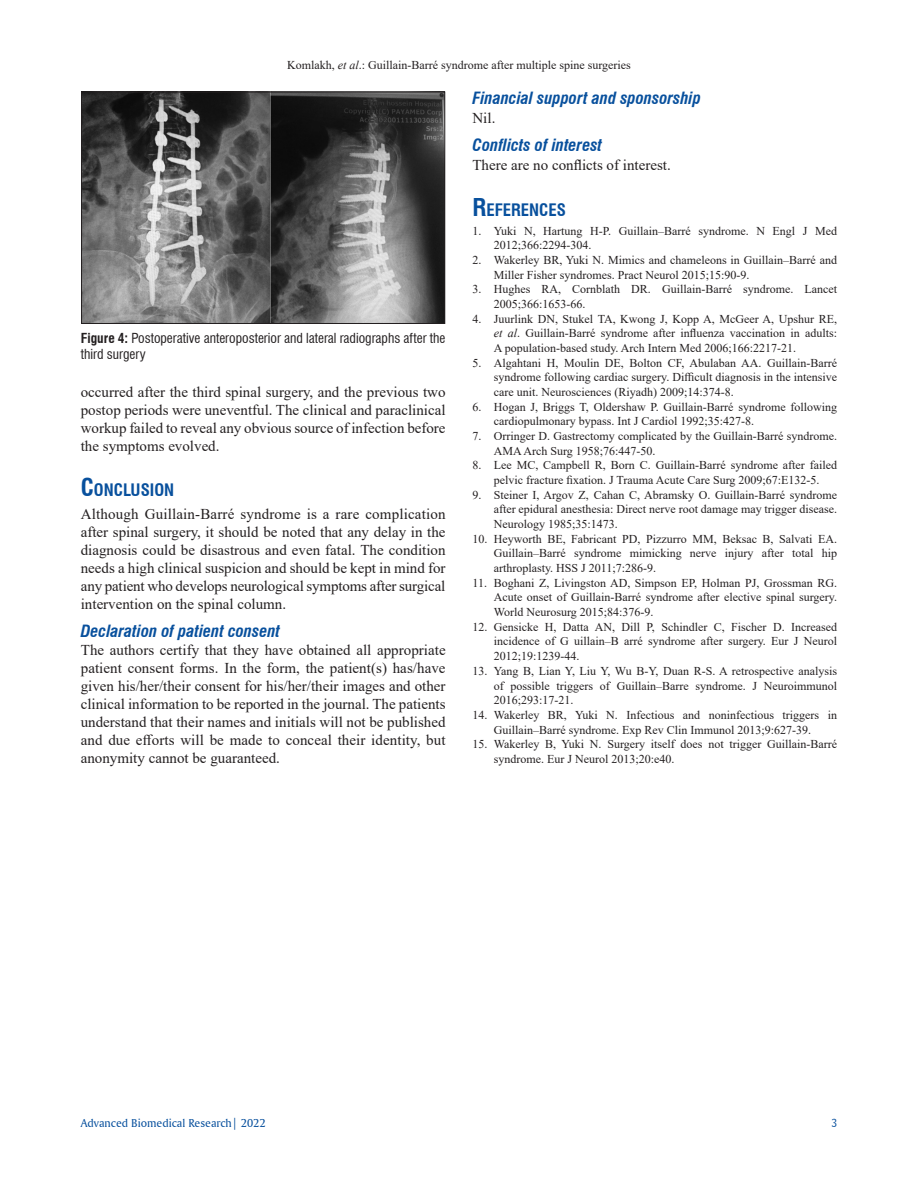
<style>
.page{position:relative;width:918px;height:1188px;background:#fff}
.page>*{position:absolute;margin:0;border:0;box-sizing:border-box;transform-origin:0 0}
.t1{font:700 condensed 16.8px "Swiss 721 BT";color:#08509d}
.t2{font:italic 700 condensed 16.5px "Swiss 721 BT";color:#08509d}
.TX{font:15px/18px "Times New Roman";color:#231f20;text-align:justify}
.FGC{font:condensed 13.5px/16.2px "Swiss 721 BT";color:#231f20}
.REF{font:12px/14.7px "Times New Roman";color:#231f20;text-align:justify}
.t3{font:12px "Amerigo BT Roman A";color:#08509d}
.t4{font:12px "Bell Centennial BT Address";color:#08509d}
.s1{font-style:italic}
.s2{font-weight:700}
.s3{font-size:24px}
</style>
<div class="page">
<img style="left:83px;top:94px;width:360px;height:228px">
<div style="left:81px;top:92px;width:364px;height:232px;border:1px solid #231f20"></div>
<p class="REF" style="left:287px;top:57px;width:345px">Komlakh, <span class="s1">et al</span>.: Guillain‑Barré syndrome after multiple spine surgeries</p>
<p class="FGC" style="left:81px;top:330px;width:366px"><span class="s2">Figure 4:</span> Postoperative anteroposterior and lateral radiographs after the third surgery</p>
<p class="TX" style="left:81px;top:382px;width:366px">occurred after the third spinal surgery, and the previous two postop periods were uneventful. The clinical and paraclinical workup failed to reveal any obvious source of infection before the symptoms evolved.</p>
<h1 class="t1" style="left:81px;top:480px;width:95px"><span class="s3">C</span>ONCLUSION</h1>
<p class="TX" style="left:81px;top:504px;width:366px">Although Guillain‑Barré syndrome is a rare complication after spinal surgery, it should be noted that any delay in the diagnosis could be disastrous and even fatal. The condition needs a high clinical suspicion and should be kept in mind for any patient who develops neurological symptoms after surgical intervention on the spinal column.</p>
<h2 class="t2" style="left:81px;top:621px;width:201px">Declaration of patient consent</h2>
<p class="TX" style="left:81px;top:640px;width:366px">The authors certify that they have obtained all appropriate patient consent forms. In the form, the patient(s) has/have given his/her/their consent for his/her/their images and other clinical information to be reported in the journal. The patients understand that their names and initials will not be published and due efforts will be made to conceal their identity, but anonymity cannot be guaranteed.</p>
<h2 class="t2" style="left:472px;top:88px;width:230px">Financial support and sponsorship</h2>
<p class="TX" style="left:472px;top:108px;width:24px">Nil.</p>
<h2 class="t2" style="left:472px;top:135px;width:131px">Conflicts of interest</h2>
<p class="TX" style="left:472px;top:155px;width:200px">There are no conflicts of interest.</p>
<h1 class="t1" style="left:472px;top:199px;width:95px"><span class="s3">R</span>EFERENCES</h1>
<p class="REF" style="left:494px;top:223px;width:345px;text-indent:-21px">1. Yuki N, Hartung H‑P. Guillain–Barré syndrome. N Engl J Med<br>2012;366:2294‑304.</p>
<p class="REF" style="left:494px;top:252px;width:345px;text-indent:-21px">2. Wakerley BR, Yuki N. Mimics and chameleons in Guillain–Barré and<br>Miller Fisher syndromes. Pract Neurol 2015;15:90‑9.</p>
<p class="REF" style="left:494px;top:281px;width:345px;text-indent:-21px">3. Hughes RA, Cornblath DR. Guillain‑Barré syndrome. Lancet<br>2005;366:1653‑66.</p>
<p class="REF" style="left:494px;top:311px;width:345px;text-indent:-21px">4. Juurlink DN, Stukel TA, Kwong J, Kopp A, McGeer A, Upshur RE, <span class="s1">et al</span>. Guillain‑Barré syndrome after influenza vaccination in adults:<br>A population‑based study. Arch Intern Med 2006;166:2217‑21.</p>
<p class="REF" style="left:494px;top:355px;width:345px;text-indent:-21px">5. Algahtani H, Moulin DE, Bolton CF, Abulaban AA. Guillain‑Barré syndrome following cardiac surgery. Difficult diagnosis in the intensive care unit. Neurosciences (Riyadh) 2009;14:374‑8.</p>
<p class="REF" style="left:494px;top:399px;width:345px;text-indent:-21px">6. Hogan J, Briggs T, Oldershaw P. Guillain‑Barré syndrome following cardiopulmonary bypass. Int J Cardiol 1992;35:427‑8.</p>
<p class="REF" style="left:494px;top:428px;width:345px;text-indent:-21px">7. Orringer D. Gastrectomy complicated by the Guillain‑Barré syndrome.<br>AMA Arch Surg 1958;76:447‑50.</p>
<p class="REF" style="left:472px;top:458px;width:366px;text-align:center">8. Lee MC, Campbell R, Born C. Guillain‑Barré syndrome after failed pelvic fracture fixation. J Trauma Acute Care Surg 2009;67:E132‑5.</p>
<p class="REF" style="left:494px;top:487px;width:345px;text-indent:-21px">9. Steiner I, Argov Z, Cahan C, Abramsky O. Guillain-Barré syndrome after epidural anesthesia: Direct nerve root damage may trigger disease.<br>Neurology 1985;35:1473.</p>
<p class="REF" style="left:494px;top:531px;width:345px;text-indent:-21px">10. Heyworth BE, Fabricant PD, Pizzurro MM, Beksac B, Salvati EA.<br>Guillain–Barré syndrome mimicking nerve injury after total hip arthroplasty. HSS J 2011;7:286‑9.</p>
<p class="REF" style="left:494px;top:575px;width:345px;text-indent:-21px">11. Boghani Z, Livingston AD, Simpson EP, Holman PJ, Grossman RG.<br>Acute onset of Guillain‑Barré syndrome after elective spinal surgery.<br>World Neurosurg 2015;84:376‑9.</p>
<p class="REF" style="left:494px;top:619px;width:345px;text-indent:-21px">12. Gensicke H, Datta AN, Dill P, Schindler C, Fischer D. Increased incidence of G uillain–B arré syndrome after surgery. Eur J Neurol 2012;19:1239‑44.</p>
<p class="REF" style="left:494px;top:663px;width:345px;text-indent:-21px">13. Yang B, Lian Y, Liu Y, Wu B‑Y, Duan R‑S. A retrospective analysis of possible triggers of Guillain–Barre syndrome. J Neuroimmunol 2016;293:17‑21.</p>
<p class="REF" style="left:472px;top:707px;width:366px;text-align:center">14. Wakerley BR, Yuki N. Infectious and noninfectious triggers in<br>Guillain–Barré syndrome. Exp Rev Clin Immunol 2013;9:627‑39.</p>
<p class="REF" style="left:494px;top:736px;width:345px;text-indent:-21px">15. Wakerley B, Yuki N. Surgery itself does not trigger Guillain‑Barré syndrome. Eur J Neurol 2013;20:e40.</p>
<p class="t3" style="left:81px;top:1116px;width:186px">Advanced Biomedical Research| 2022</p>
<p class="t4" style="left:832px;top:1116px;width:7px">3</p>
</div>
